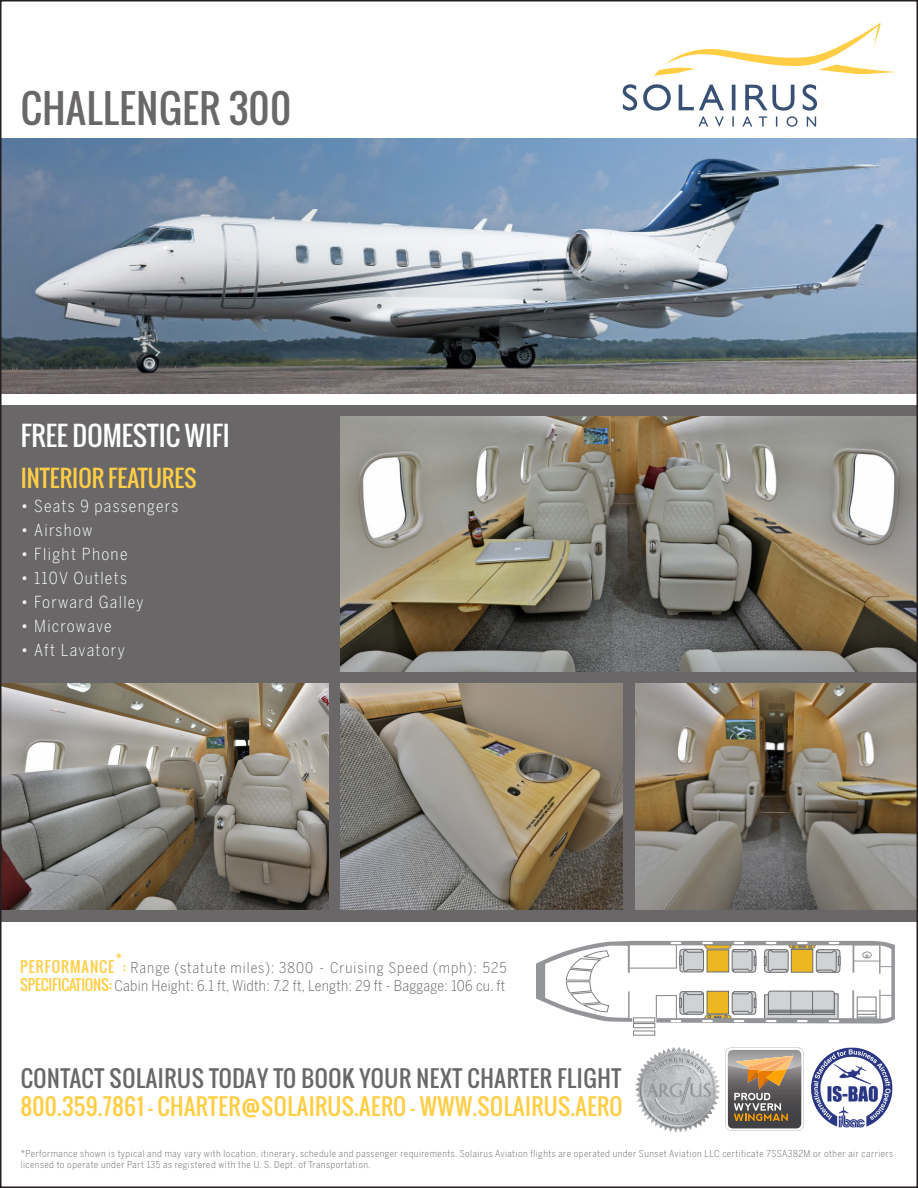
<style>
.page{position:relative;width:918px;height:1188px;background:#fff}
.page>*{position:absolute;margin:0;border:0;box-sizing:border-box;transform-origin:0 0}
.t1{font:38.85px "Oswald";letter-spacing:.02em;color:#696768}
.Paragraph{font:26.55px "Oswald";color:#fff}
.Paragraph-2{font:23.25px "Oswald";color:#ffce45}
.t2{font:22.65px "Oswald";letter-spacing:.02em;color:#ffce45}
.t3{font:22.65px "Oswald";letter-spacing:.03em;color:#696768}
.t4{font:300 16.5px "Benton Sans Cond";letter-spacing:.08em;color:#fff}
.Paragraph-3{font:300 14.7px "Benton Sans Cond";letter-spacing:.035em;color:#696768}
.Paragraph-4{font:300 14.7px "Benton Sans Cond";letter-spacing:.065em;color:#696768}
.Paragraph-5{font:14.7px "Oswald";letter-spacing:.065em;color:#ffce45}
.Paragraph-6{font:300 9.6px "Benton Sans Cond";letter-spacing:.05em;color:#696768}
.Paragraph-7{font:300 9.45px "Benton Sans Cond";letter-spacing:.05em;color:#696768}
.s1{font-family:"Oswald";font-weight:400;color:#ffce45}
.s2{font-size:9.45px}
</style>
<div class="page">
<svg style="left:536px;top:941px;width:359px;height:95px"></svg>
<div style="left:0;top:405px;width:918px;height:516px;background:#696768"></div>
<img style="left:3px;top:139px;width:912px;height:255px">
<img style="left:340px;top:417px;width:575px;height:255px">
<img style="left:3px;top:683px;width:325px;height:226px">
<img style="left:635px;top:683px;width:280px;height:226px">
<img style="left:340px;top:683px;width:283px;height:226px">
<img style="left:635px;top:1047px;width:85px;height:86px">
<svg style="left:726px;top:1048px;width:78px;height:83px;background:#978774"></svg>
<img style="left:811px;top:1047px;width:82px;height:81px">
<svg style="left:654px;top:23px;width:242px;height:53px"></svg>
<svg style="left:623px;top:84px;width:194px;height:43px"></svg>
<p class="t1" style="left:21px;top:79px;width:272px">CHALLENGER 300</p>
<p class="Paragraph" style="left:21px;top:415px;width:211px">FREE DOMESTIC WIFI</p>
<p class="Paragraph-2" style="left:21px;top:460px;width:178px">INTERIOR FEATURES</p>
<p class="t4" style="left:21px;top:496px;width:159px">• Seats 9 passengers</p>
<p class="t4" style="left:21px;top:520px;width:73px">• Airshow</p>
<p class="t4" style="left:21px;top:544px;width:108px">• Flight Phone</p>
<p class="t4" style="left:21px;top:568px;width:108px">• 110V Outlets</p>
<p class="t4" style="left:21px;top:592px;width:125px">• Forward Galley</p>
<p class="t4" style="left:21px;top:616px;width:92px">• Microwave</p>
<p class="t4" style="left:21px;top:640px;width:106px">• Aft Lavatory</p>
<p class="Paragraph-5" style="left:115px;top:948px;width:8px">*</p>
<p class="Paragraph-5" style="left:20px;top:955px;width:96px">PERFORMANCE</p>
<p class="Paragraph-4" style="left:123px;top:959px;width:385px"><span class="s1">:</span> Range (statute miles): 3800 - Cruising Speed (mph): 525</p>
<p class="Paragraph-3" style="left:20px;top:977px;width:487px"><span class="s1">SPECIFICATIONS:</span> Cabin Height: 6.1 ft, Width: 7.2 ft, Length: 29 ft - Baggage: 106 cu. ft</p>
<p class="t3" style="left:21px;top:1062px;width:602px">CONTACT SOLAIRUS TODAY TO BOOK YOUR NEXT CHARTER FLIGHT</p>
<p class="t2" style="left:21px;top:1089px;width:603px">800.359.7861 - CHARTER@SOLAIRUS.AERO - WWW.SOLAIRUS.AERO</p>
<p class="Paragraph-6" style="left:21px;top:1148px;width:874px">*Performance shown is typical and may vary with location, itinerary, schedule and passenger requirements. Solairus Aviation flights are operated under <span class="s2">Sunset Aviation LLC certificate 7SSA382M or other air carriers</span></p>
<p class="Paragraph-7" style="left:21px;top:1159px;width:352px">licensed to operate under Part 135 as registered with the U. S. Dept. of Transportation.</p>
</div>
